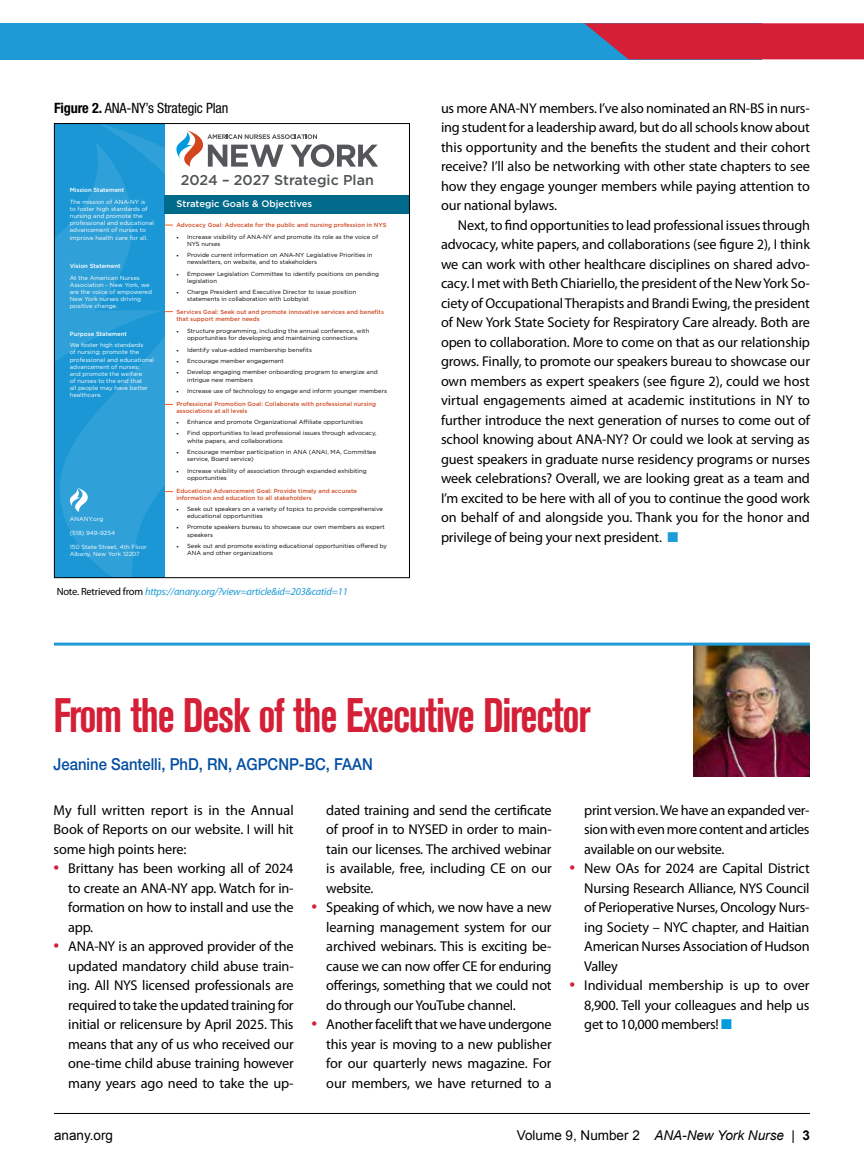
<style>
.page{position:relative;width:864px;height:1175px;background:#fff}
.page>*{position:absolute;margin:0;border:0;box-sizing:border-box;transform-origin:0 0}
.t1{font:700 condensed 48px "Akzidenz Grotesk BE";letter-spacing:-.03em;color:#d41f37;scale:.9 1}
.t2{font:500 16.5px "Helvetica Neue LT Std";color:#034ea2;scale:.9 1}
.t3{font:14.25px/19.5px "Myriad Pro";letter-spacing:-.015em;color:#000;text-align:justify}
.t4{font:condensed 14.25px "Helvetica Neue LT Std";letter-spacing:-.01em;color:#000}
.t5{font:500 14.25px "Gotham";color:#505355}
.t6{font:13.5px "Arial";color:#000}
.t7{font:italic 10.5px "Myriad Pro";letter-spacing:-.02em;color:#1e9ad6}
.t8{font:500 9.45px "Gotham";color:#fff}
.t9{font:6px/7.1px "Gotham";color:#000}
.t10{font:6px/7.1px "Gotham";color:#fff}
.t11{font:500 6px/7.1px "Gotham";color:#d04d27}
.t12{font:500 6px "Gotham";color:#fff}
.s1{font-weight:700}
.s2{font-family:"Minion Pro"}
.s3{font-style:normal;color:#000}
.s4{color:#1e9ad6}
.s5{font-size:21px;color:#d41f37}
.s6{color:#009cde}
.s7{font-style:italic}
</style>
<div class="page">
<div style="left:0;top:23px;width:761px;height:36px;background:#1e9ad6"></div>
<svg style="left:584px;top:23px;width:280px;height:36px;background:#c42a45"></svg>
<hr style="left:54px;top:1113px;width:756px;height:1px;background:#000">
<img style="left:694px;top:646px;width:116px;height:130px">
<hr style="left:54px;top:642px;width:756px;height:3px;background:#1e9ad6">
<svg style="left:56px;top:125px;width:108px;height:451px;background:#279cd6"></svg>
<svg style="left:70px;top:487px;width:19px;height:25px"></svg>
<div style="left:164px;top:195px;width:245px;height:19px;background:#006a8a"></div>
<svg style="left:56px;top:130px;width:322px;height:349px"></svg>
<p class="t4" style="left:54px;top:99px;width:176px"><span class="s1">Figure 2.</span> ANA-NY’s Strategic Plan</p>
<p class="t12" style="left:70px;top:186px;width:56px">Mission Statement</p>
<p class="t10" style="left:70px;top:198px;width:86px">The mission of ANA-NY is<br>to foster high standards of nursing and promote the professional and educational advancement of nurses to improve health care for all.</p>
<p class="t12" style="left:70px;top:262px;width:52px">Vision Statement</p>
<p class="t10" style="left:70px;top:274px;width:84px">At the American Nurses<br>Association - New York, we are the voice of empowered<br>New York nurses driving positive change.</p>
<p class="t12" style="left:70px;top:330px;width:59px">Purpose Statement</p>
<p class="t10" style="left:70px;top:341px;width:86px">We foster high standards<br>of nursing; promote the professional and educational advancement of nurses;<br>and promote the welfare<br>of nurses to the end that<br>all people may have better healthcare.</p>
<p class="t10" style="left:70px;top:515px;width:35px">ANANY.org</p>
<p class="t10" style="left:70px;top:529px;width:47px">(518) 949-9254</p>
<p class="t10" style="left:70px;top:543px;width:79px">150 State Street, 4th Floor<br>Albany, New York 12207</p>
<p class="t5" style="left:181px;top:171px;width:195px">2024 – 2027 Strategic Plan</p>
<p class="t8" style="left:177px;top:198px;width:137px">Strategic Goals &amp; Objectives</p>
<p class="t11" style="left:176px;top:221px;width:212px">Advocacy Goal: Advocate for the public and nursing profession in NYS</p>
<p class="t9" style="left:187px;top:233px;width:193px;text-indent:-11px"><span class="s2">•</span> Increase visibility of ANA-NY and promote its role as the voice of<br>NYS nurses</p>
<p class="t9" style="left:187px;top:251px;width:187px;text-indent:-11px"><span class="s2">•</span> Provide current information on ANA-NY Legislative Priorities in newsletters, on website, and to stakeholders</p>
<p class="t9" style="left:187px;top:270px;width:193px;text-indent:-11px"><span class="s2">•</span> Empower Legislation Committee to identify positions on pending legislation</p>
<p class="t9" style="left:187px;top:288px;width:171px;text-indent:-11px"><span class="s2">•</span> Charge President and Executive Director to issue position statements in collaboration with Lobbyist</p>
<p class="t11" style="left:177px;top:308px;width:209px">Services Goal: Seek out and promote innovative services and benefits that support member needs</p>
<p class="t9" style="left:176px;top:327px;width:194px;text-align:center"><span class="s2">•</span> Structure programming, including the annual conference, with opportunities for developing and maintaining connections</p>
<p class="t9" style="left:176px;top:346px;width:137px"><span class="s2">•</span> Identify value-added membership benefits</p>
<p class="t9" style="left:176px;top:357px;width:109px"><span class="s2">•</span> Encourage member engagement</p>
<p class="t9" style="left:187px;top:368px;width:192px;text-indent:-11px"><span class="s2">•</span> Develop engaging member onboarding program to energize and intrigue new members</p>
<p class="t9" style="left:176px;top:387px;width:212px"><span class="s2">•</span> Increase use of technology to engage and inform younger members</p>
<p class="t11" style="left:176px;top:400px;width:201px">Professional Promotion Goal: Collaborate with professional nursing associations at all levels</p>
<p class="t9" style="left:177px;top:418px;width:188px"><span class="s2">•</span> Enhance and promote Organizational Affiliate opportunities</p>
<p class="t9" style="left:187px;top:430px;width:191px;text-indent:-11px"><span class="s2">•</span> Find opportunities to lead professional issues through advocacy, white papers, and collaborations</p>
<p class="t9" style="left:187px;top:448px;width:191px;text-indent:-11px"><span class="s2">•</span> Encourage member participation in ANA (ANAI, MA, Committee service, Board service)</p>
<p class="t9" style="left:187px;top:467px;width:181px;text-indent:-11px"><span class="s2">•</span> Increase visibility of association through expanded exhibiting opportunities</p>
<p class="t11" style="left:176px;top:487px;width:182px">Educational Advancement Goal: Provide timely and accurate information and education to all stakeholders</p>
<p class="t9" style="left:187px;top:505px;width:197px;text-indent:-11px"><span class="s2">•</span> Seek out speakers on a variety of topics to provide comprehensive educational opportunities</p>
<p class="t9" style="left:187px;top:523px;width:199px;text-indent:-11px"><span class="s2">•</span> Promote speakers bureau to showcase our own members as expert speakers</p>
<p class="t9" style="left:187px;top:542px;width:201px;text-indent:-11px"><span class="s2">•</span> Seek out and promote existing educational opportunities offered by<br>ANA and other organizations</p>
<p class="t7" style="left:57px;top:586px;width:293px"><span class="s3">Note. Retrieved from</span> https://anany.org/?view=article&amp;id=203&amp;catid=11</p>
<p class="t3" style="left:441px;top:98px;width:371px">us more ANA-NY members. I’ve also nominated an RN-BS in nurs&shy;ing student for a leadership award, but do all schools know about this opportunity and the benefits the student and their cohort receive? I’ll also be networking with other state chapters to see how they engage younger members while paying attention to our national bylaws.</p>
<p class="t3" style="left:441px;top:215px;width:371px;text-indent:17px">Next, to find opportunities to lead professional issues through advocacy, white papers, and collaborations (see figure 2), I think we can work with other healthcare disciplines on shared advo&shy;cacy. I met with Beth Chiariello, the president of the New York So&shy;ciety of Occupational Therapists and Brandi Ewing, the president of New York State Society for Respiratory Care already. Both are open to collaboration. More to come on that as our relationship grows. Finally, to promote our speakers bureau to showcase our own members as expert speakers (see figure 2), could we host virtual engagements aimed at academic institutions in NY to further introduce the next generation of nurses to come out of school knowing about ANA-NY? Or could we look at serving as guest speakers in graduate nurse residency programs or nurses week celebrations? Overall, we are looking great as a team and I’m excited to be here with all of you to continue the good work on behalf of and alongside you. Thank you for the honor and privilege of being your next president. <span class="s4">■</span></p>
<h1 class="t1" style="left:54px;top:688px;width:599px">From the Desk of the Executive Director</h1>
<p class="t2" style="left:54px;top:754px;width:356px">Jeanine Santelli, PhD, RN, AGPCNP-BC, FAAN</p>
<p class="t3" style="left:54px;top:800px;width:242px">My full written report is in the Annual Book of Reports on our website. I will hit some high points here:</p>
<p class="t3" style="left:68px;top:859px;width:227px;text-indent:-15px"><span class="s5">•</span> Brittany has been working all of 2024 to create an ANA-NY app. Watch for in&shy;formation on how to install and use the app.</p>
<p class="t3" style="left:68px;top:937px;width:227px;text-indent:-15px"><span class="s5">•</span> ANA-NY is an approved provider of the updated mandatory child abuse train&shy;ing. All NYS licensed professionals are required to take the updated training for initial or relicensure by April 2025. This means that any of us who received our one-time child abuse training however many years ago need to take the up-</p>
<p class="t3" style="left:326px;top:800px;width:227px">dated training and send the certificate of proof in to NYSED in order to main&shy;tain our licenses. The archived webinar is available, free, including CE on our website.</p>
<p class="t3" style="left:326px;top:898px;width:227px;text-indent:-15px"><span class="s5">•</span> Speaking of which, we now have a new learning management system for our archived webinars. This is exciting be&shy;cause we can now offer CE for enduring offerings, something that we could not do through our YouTube channel.</p>
<p class="t3" style="left:326px;top:1015px;width:227px;text-indent:-15px"><span class="s5">•</span> Another facelift that we have undergone this year is moving to a new publisher for our quarterly news magazine. For our members, we have returned to a</p>
<p class="t3" style="left:584px;top:800px;width:227px">print version. We have an expanded ver&shy;sion with even more content and articles available on our website.</p>
<p class="t3" style="left:584px;top:859px;width:227px;text-indent:-15px"><span class="s5">•</span> New OAs for 2024 are Capital District Nursing Research Alliance, NYS Council of Perioperative Nurses, Oncology Nurs&shy;ing Society – NYC chapter, and Haitian American Nurses Association of Hudson Valley</p>
<p class="t3" style="left:584px;top:976px;width:227px;text-indent:-15px"><span class="s5">•</span> Individual membership is up to over 8,900. Tell your colleagues and help us get to 10,000 members! <span class="s6">■</span></p>
<p class="t6" style="left:54px;top:1126px;width:61px">anany.org</p>
<p class="t6" style="left:517px;top:1126px;width:295px">Volume 9, Number 2 <span class="s7">ANA-New York Nurse</span> | <span class="s1">3</span></p>
</div>
